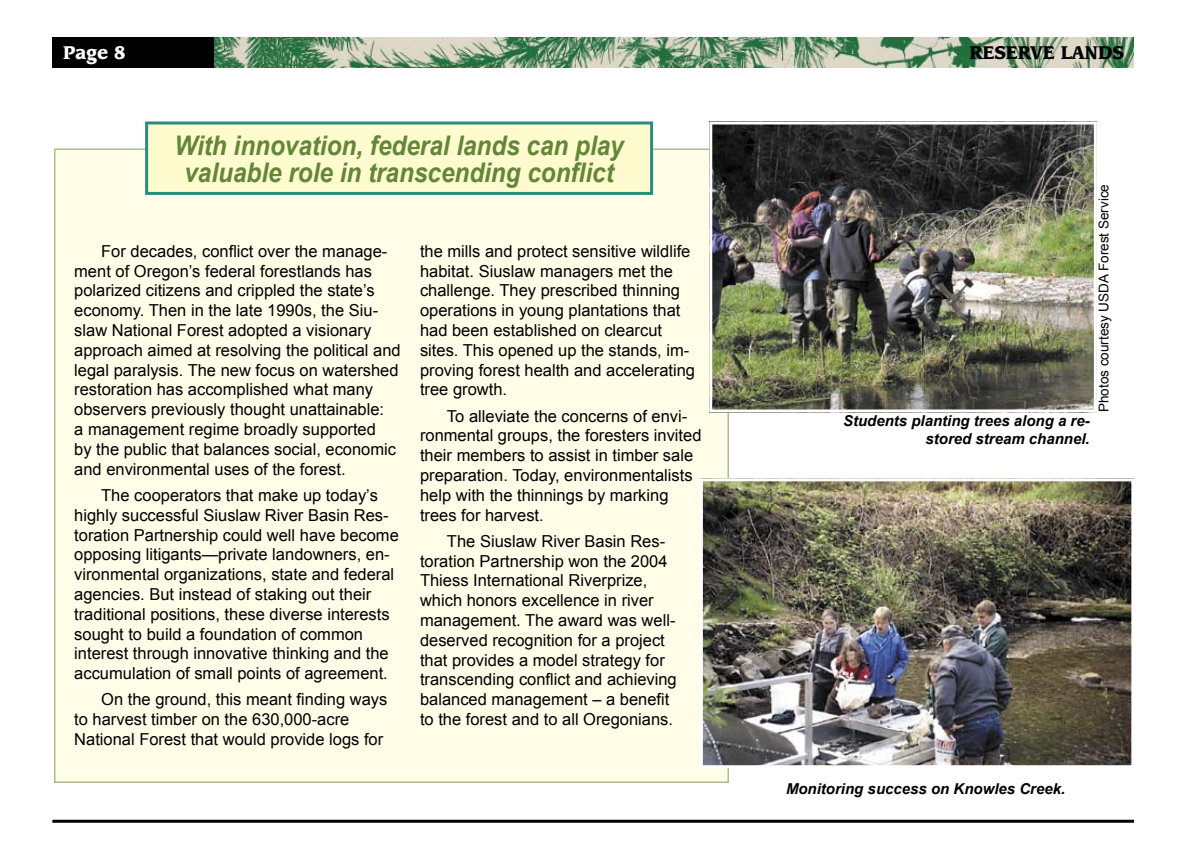
<style>
.page{position:relative;width:1188px;height:864px;background:#fff}
.page>*{position:absolute;margin:0;border:0;box-sizing:border-box;transform-origin:0 0}
.t1{font:italic 700 27px/27px "Arial";color:#638638;text-align:center;scale:.9 1}
.t2{font:900 18px "Leawood";color:#000;scale:.9 1}
.t3{font:900 18px "Leawood";color:#fff;scale:.9 1}
.t4{font:16.5px/19.8px "Arial";color:#000}
.t5{font:italic 700 15px/18px "Arial";color:#000;text-align:right}
.t6{font:13.5px "Arial";color:#000}
</style>
<div class="page">
<img style="left:214px;top:38px;width:920px;height:30px">
<div style="left:55px;top:149px;width:673px;height:633px;background:#fffde8"></div>
<div style="left:52px;top:37px;width:162px;height:31px;background:#000"></div>
<hr style="left:52px;top:820px;width:1082px;height:3px;background:#000">
<img style="left:713px;top:126px;width:380px;height:282px">
<div style="left:709px;top:122px;width:388px;height:290px;border:3px solid #fff"></div>
<div style="left:147px;top:123px;width:505px;height:70px;background:#fefbcf"></div>
<div style="left:145px;top:122px;width:508px;height:73px;border:3px solid #2c8b7f"></div>
<img style="left:704px;top:482px;width:426px;height:282px">
<div style="left:700px;top:478px;width:434px;height:290px;border:3px solid #fff"></div>
<p class="t3" style="left:63px;top:41px;width:71px">Page 8</p>
<p class="t2" style="left:970px;top:41px;width:29px">RESE</p>
<p class="t2" style="left:1018px;top:41px;width:119px">RVE LANDS</p>
<h1 class="t1" style="left:174px;top:132px;width:501px">With innovation, federal lands can play valuable role in transcending conflict</h1>
<p class="t4" style="left:74px;top:241px;width:328px;text-indent:27px">For decades, conflict over the manage&shy;ment of Oregon’s federal forestlands has polarized citizens and crippled the state’s economy. Then in the late 1990s, the Siu&shy;slaw National Forest adopted a visionary approach aimed at resolving the political and legal paralysis. The new focus on watershed restoration has accomplished what many observers previously thought unattainable:<br>a management regime broadly supported<br>by the public that balances social, economic and environmental uses of the forest.</p>
<p class="t4" style="left:74px;top:485px;width:326px;text-indent:27px">The cooperators that make up today’s highly successful Siuslaw River Basin Res&shy;toration Partnership could well have become opposing litigants—private landowners, en&shy;vironmental organizations, state and federal agencies. But instead of staking out their traditional positions, these diverse interests sought to build a foundation of common interest through innovative thinking and the accumulation of small points of agreement.</p>
<p class="t4" style="left:74px;top:690px;width:315px;text-indent:27px">On the ground, this meant finding ways to harvest timber on the 630,000-acre<br>National Forest that would provide logs for</p>
<p class="t4" style="left:420px;top:241px;width:277px">the mills and protect sensitive wildlife habitat. Siuslaw managers met the challenge. They prescribed thinning operations in young plantations that had been established on clearcut sites. This opened up the stands, im&shy;proving forest health and accelerating tree growth.</p>
<p class="t4" style="left:420px;top:406px;width:283px;text-indent:27px">To alleviate the concerns of envi&shy;ronmental groups, the foresters invited their members to assist in timber sale preparation. Today, environmentalists help with the thinnings by marking trees for harvest.</p>
<p class="t4" style="left:420px;top:531px;width:258px;text-indent:27px">The Siuslaw River Basin Res&shy;toration Partnership won the 2004<br>Thiess International Riverprize, which honors excellence in river management. The award was well&shy;deserved recognition for a project that provides a model strategy for transcending conflict and achieving balanced management – a benefit to the forest and to all Oregonians.</p>
<p class="t5" style="left:843px;top:412px;width:248px">Students planting trees along a re&shy;stored stream channel.</p>
<p class="t6" style="left:1096px;top:412px;width:230px;rotate:-90deg">Photos courtesy USDA Forest Service</p>
<p class="t5" style="left:786px;top:780px;width:281px">Monitoring success on Knowles Creek.</p>
</div>
